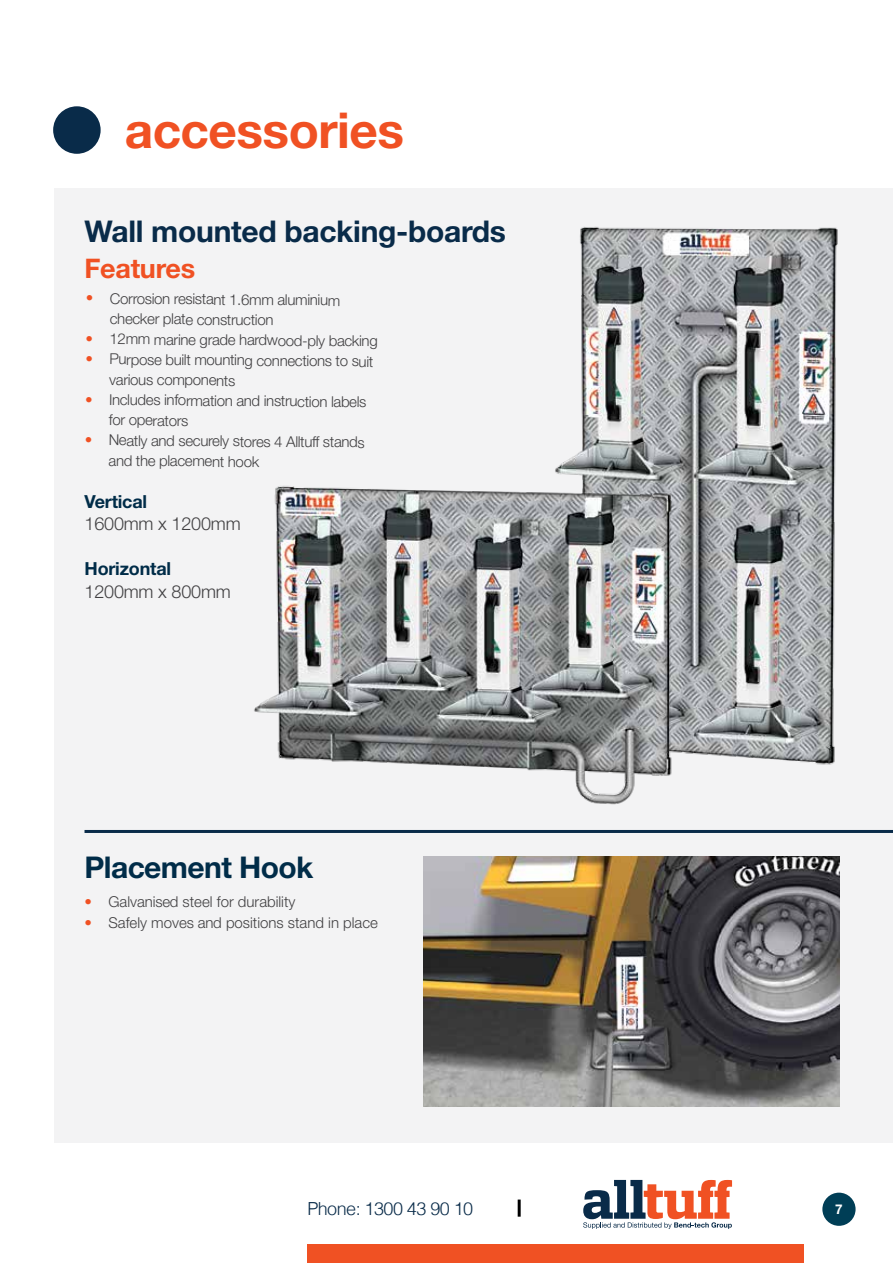
<style>
.page{position:relative;width:893px;height:1263px;background:#fff}
.page>*{position:absolute;margin:0;border:0;box-sizing:border-box;transform-origin:0 0}
.t1{font:700 49.5px "Helvetica Neue LT Pro";letter-spacing:-.01em;color:#f05123}
.t2{font:700 30px "Helvetica Neue LT Pro";letter-spacing:-.01em;color:#092b49}
.t3{font:700 30px "Helvetica Neue LT Pro";letter-spacing:-.02em;color:#002c48}
.t4{font:700 27px "Helvetica Neue LT Pro";letter-spacing:-.01em;color:#f05123}
.t5{font:300 18px "Helvetica Neue LT Pro";letter-spacing:-.01em;color:#414042}
.t6{font:700 18px "Helvetica Neue LT Pro";letter-spacing:-.01em;color:#002c48}
.t7{font:300 18px "Helvetica";letter-spacing:-.03em;color:#092b49}
.t8{font:300 15px/20.9px "Helvetica Neue LT Pro";color:#414042}
.t9{font:700 13.5px "Helvetica Neue LT Pro";color:#fff}
.s1{color:#f05123}
</style>
<div class="page">
<div style="left:822px;top:1193px;width:34px;height:33px;background:#003e56;border-radius:50%"></div>
<div style="left:307px;top:1244px;width:496px;height:19px;background:#f05123"></div>
<hr style="left:518px;top:1199px;width:3px;height:18px;background:#000">
<svg style="left:583px;top:1180px;width:149px;height:49px"></svg>
<div style="left:54px;top:188px;width:839px;height:954px;background:#f3f3f4"></div>
<div style="left:53px;top:106px;width:48px;height:48px;background:#092b49;border-radius:50%"></div>
<img style="left:580px;top:226px;width:258px;height:539px">
<img style="left:254px;top:451px;width:453px;height:354px">
<img style="left:424px;top:856px;width:416px;height:250px">
<hr style="left:85px;top:830px;width:808px;height:3px;background:#092b49">
<h1 class="t1" style="left:125px;top:99px;width:281px">accessories</h1>
<h2 class="t2" style="left:85px;top:213px;width:423px">Wall mounted backing-boards</h2>
<h3 class="t4" style="left:85px;top:251px;width:112px">Features</h3>
<p class="t8" style="left:110px;top:287px;width:232px;line-height:20.4px;text-indent:-24px;rotate:1deg"><span class="s1">•</span> Corrosion resistant 1.6mm aluminium checker plate construction</p>
<p class="t8" style="left:86px;top:326px;width:294px;rotate:1deg"><span class="s1">•</span> 12mm marine grade hardwood-ply backing</p>
<p class="t8" style="left:110px;top:347px;width:265px;text-indent:-24px;rotate:1deg"><span class="s1">•</span> Purpose built mounting connections to suit various components</p>
<p class="t8" style="left:110px;top:388px;width:259px;text-indent:-24px;rotate:1deg"><span class="s1">•</span> Includes information and instruction labels for operators</p>
<p class="t8" style="left:109px;top:428px;width:257px;text-indent:-24px;rotate:1deg"><span class="s1">•</span> Neatly and securely stores 4 Alltuff stands and the placement hook</p>
<p class="t6" style="left:85px;top:490px;width:64px">Vertical</p>
<p class="t5" style="left:85px;top:513px;width:158px">1600mm x 1200mm</p>
<p class="t6" style="left:85px;top:558px;width:88px">Horizontal</p>
<p class="t5" style="left:85px;top:580px;width:148px">1200mm x 800mm</p>
<h2 class="t3" style="left:85px;top:848px;width:230px">Placement Hook</h2>
<p class="t8" style="left:85px;top:891px;width:212px"><span class="s1">•</span> Galvanised steel for durability</p>
<p class="t8" style="left:85px;top:912px;width:295px"><span class="s1">•</span> Safely moves and positions stand in place</p>
<p class="t7" style="left:307px;top:1194px;width:167px">Phone: 1300 43 90 10</p>
<p class="t9" style="left:835px;top:1200px;width:9px">7</p>
</div>
